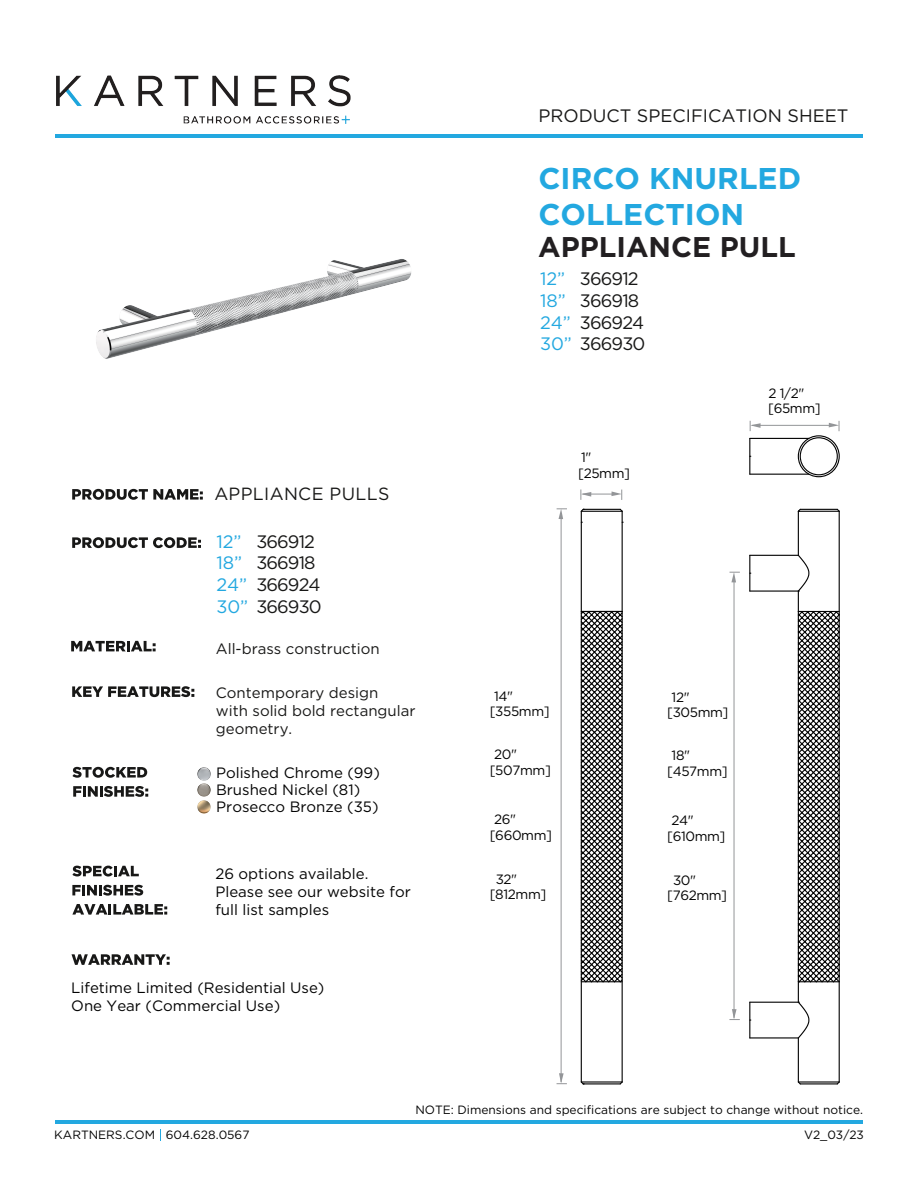
<style>
.page{position:relative;width:918px;height:1188px;background:#fff}
.page>*{position:absolute;margin:0;border:0;box-sizing:border-box;transform-origin:0 0}
.t1{font:700 30px/36px "Gotham";color:#23a8e0}
.t2{font:700 28.5px "Gotham";color:#221f21}
.t3{font:18px "Gotham";letter-spacing:-.05em;color:#181817}
.t4{font:18px "Gotham";color:#181817}
.t5{font:18px/21.6px "Gotham";color:#23a8e0}
.t6{font:17.7px "Gotham";letter-spacing:.02em;color:#181817}
.t7{font:15px/18px "Gotham";color:#030303}
.t8{font:15px/18px "Gotham";color:#181817}
.t9{font:13.5px/15.5px "Gotham";letter-spacing:-.03em;color:#030303}
.t10{font:12px "Gotham";color:#030303}
.s1{color:#23a8e0}
</style>
<div class="page">
<hr style="left:55px;top:134px;width:808px;height:4px;background:#23a8e0">
<hr style="left:55px;top:1120px;width:808px;height:4px;background:#23a8e0">
<img style="left:56px;top:76px;width:295px;height:48px">
<svg style="left:72px;top:489px;width:131px;height:11px"></svg>
<svg style="left:72px;top:537px;width:129px;height:11px"></svg>
<svg style="left:72px;top:767px;width:75px;height:11px"></svg>
<svg style="left:73px;top:786px;width:75px;height:11px"></svg>
<svg style="left:72px;top:686px;width:122px;height:11px"></svg>
<svg style="left:72px;top:954px;width:98px;height:11px"></svg>
<svg style="left:71px;top:641px;width:85px;height:10px"></svg>
<svg style="left:72px;top:866px;width:67px;height:11px"></svg>
<svg style="left:72px;top:885px;width:71px;height:11px"></svg>
<svg style="left:72px;top:904px;width:95px;height:11px"></svg>
<img style="left:96px;top:259px;width:316px;height:100px">
<hr style="left:583px;top:1083px;width:37px;height:1px;background:#030303">
<hr style="left:581px;top:1081px;width:41px;height:2px;background:#030303">
<svg style="left:619px;top:1080px;width:4px;height:5px"></svg>
<svg style="left:580px;top:610px;width:259px;height:373px"></svg>
<hr style="left:622px;top:511px;width:1px;height:571px;background:#030303">
<hr style="left:581px;top:511px;width:1px;height:571px;background:#030303">
<hr style="left:581px;top:511px;width:41px;height:1px;background:#030303">
<hr style="left:583px;top:509px;width:37px;height:1px;background:#030303">
<hr style="left:800px;top:1083px;width:37px;height:1px;background:#030303">
<hr style="left:798px;top:1081px;width:41px;height:2px;background:#030303">
<hr style="left:750px;top:1037px;width:48px;height:2px;background:#030303">
<hr style="left:750px;top:1002px;width:48px;height:1px;background:#030303">
<svg style="left:836px;top:1080px;width:4px;height:5px"></svg>
<svg style="left:797px;top:1080px;width:5px;height:5px"></svg>
<hr style="left:839px;top:511px;width:1px;height:571px;background:#030303">
<hr style="left:798px;top:611px;width:1px;height:391px;background:#030303">
<hr style="left:798px;top:1038px;width:1px;height:44px;background:#030303">
<hr style="left:749px;top:1002px;width:1px;height:36px;background:#030303">
<hr style="left:798px;top:981px;width:41px;height:1px;background:#030303">
<hr style="left:581px;top:981px;width:41px;height:1px;background:#030303">
<hr style="left:798px;top:611px;width:41px;height:1px;background:#030303">
<hr style="left:581px;top:611px;width:41px;height:1px;background:#030303">
<svg style="left:580px;top:1080px;width:5px;height:5px"></svg>
<svg style="left:580px;top:508px;width:5px;height:5px"></svg>
<svg style="left:797px;top:1001px;width:13px;height:39px"></svg>
<hr style="left:798px;top:511px;width:1px;height:44px;background:#030303">
<hr style="left:749px;top:555px;width:1px;height:36px;background:#030303">
<hr style="left:750px;top:591px;width:48px;height:1px;background:#030303">
<hr style="left:750px;top:555px;width:48px;height:1px;background:#030303">
<hr style="left:798px;top:511px;width:41px;height:1px;background:#030303">
<hr style="left:800px;top:509px;width:37px;height:1px;background:#030303">
<hr style="left:749px;top:438px;width:1px;height:36px;background:#030303">
<hr style="left:750px;top:474px;width:59px;height:1px;background:#030303">
<hr style="left:750px;top:438px;width:59px;height:1px;background:#030303">
<svg style="left:797px;top:554px;width:13px;height:58px"></svg>
<svg style="left:797px;top:508px;width:5px;height:5px"></svg>
<div style="left:798px;top:435px;width:42px;height:42px;border:1px solid #030303;border-radius:50%"></div>
<div style="left:800px;top:437px;width:38px;height:38px;border:1px solid #030303;border-radius:50%"></div>
<svg style="left:198px;top:767px;width:13px;height:46px"></svg>
<hr style="left:752px;top:425px;width:78px;height:1px;background:#939598">
<svg style="left:829px;top:421px;width:11px;height:10px"></svg>
<svg style="left:750px;top:421px;width:11px;height:10px"></svg>
<hr style="left:583px;top:494px;width:30px;height:1px;background:#939598">
<svg style="left:611px;top:490px;width:11px;height:10px"></svg>
<svg style="left:581px;top:489px;width:10px;height:11px"></svg>
<hr style="left:561px;top:518px;width:1px;height:564px;background:#939598">
<svg style="left:557px;top:509px;width:10px;height:10px"></svg>
<svg style="left:557px;top:1073px;width:10px;height:11px"></svg>
<hr style="left:734px;top:581px;width:1px;height:437px;background:#939598">
<svg style="left:730px;top:572px;width:10px;height:10px"></svg>
<svg style="left:729px;top:1009px;width:11px;height:11px"></svg>
<p class="t4" style="left:539px;top:105px;width:311px">PRODUCT SPECIFICATION SHEET</p>
<h1 class="t1" style="left:538px;top:159px;width:264px">CIRCO KNURLED<br>COLLECTION</h1>
<h2 class="t2" style="left:538px;top:231px;width:259px">APPLIANCE PULL</h2>
<p class="t6" style="left:214px;top:484px;width:176px">APPLIANCE PULLS</p>
<p class="t3" style="left:256px;top:531px;width:60px">366912</p>
<p class="t3" style="left:256px;top:553px;width:61px">366918</p>
<p class="t3" style="left:256px;top:575px;width:66px">366924</p>
<p class="t3" style="left:216px;top:596px;width:107px"><span class="s1">30”</span> 366930</p>
<p class="t5" style="left:216px;top:530px;width:32px">12”<br>18”<br>24”</p>
<p class="t8" style="left:216px;top:639px;width:165px">All-brass construction</p>
<p class="t8" style="left:216px;top:683px;width:201px">Contemporary design<br>with solid bold rectangular geometry.</p>
<p class="t7" style="left:216px;top:764px;width:165px;line-height:17.1px">Polished Chrome (99)<br>Brushed Nickel (81)<br>Prosecco Bronze (35)</p>
<p class="t7" style="left:215px;top:864px;width:197px">26 options available.<br>Please see our website for full list samples</p>
<p class="t7" style="left:71px;top:978px;width:255px">Lifetime Limited (Residential Use)<br>One Year (Commercial Use)</p>
<p class="t3" style="left:580px;top:269px;width:60px">366912</p>
<p class="t3" style="left:580px;top:291px;width:61px">366918</p>
<p class="t3" style="left:580px;top:312px;width:66px">366924</p>
<p class="t3" style="left:540px;top:334px;width:107px"><span class="s1">30”</span> 366930</p>
<p class="t5" style="left:540px;top:268px;width:32px">12”<br>18”<br>24”</p>
<p class="t9" style="left:578px;top:450px;width:53px">1" [25mm]</p>
<p class="t9" style="left:768px;top:385px;width:54px">2 1/2" [65mm]</p>
<p class="t9" style="left:490px;top:688px;width:61px;text-indent:4px">14" [355mm]</p>
<p class="t9" style="left:490px;top:747px;width:63px;text-indent:4px">20" [507mm]</p>
<p class="t9" style="left:490px;top:812px;width:64px;text-indent:4px">26" [660mm]</p>
<p class="t9" style="left:490px;top:871px;width:58px;text-indent:6px">32" [812mm]</p>
<p class="t9" style="left:667px;top:689px;width:63px;text-indent:4px">12" [305mm]</p>
<p class="t9" style="left:667px;top:748px;width:62px;text-indent:4px">18" [457mm]</p>
<p class="t9" style="left:667px;top:812px;width:60px;text-indent:4px">24" [610mm]</p>
<p class="t9" style="left:667px;top:872px;width:62px;text-indent:6px">30" [762mm]</p>
<p class="t10" style="left:415px;top:1104px;width:449px">NOTE: Dimensions and specifications are subject to change without notice.</p>
<p class="t10" style="left:54px;top:1128px;width:197px">KARTNERS.COM 604.628.0567</p>
<p class="t10" style="left:804px;top:1128px;width:61px">V2_03/23</p>
</div>
